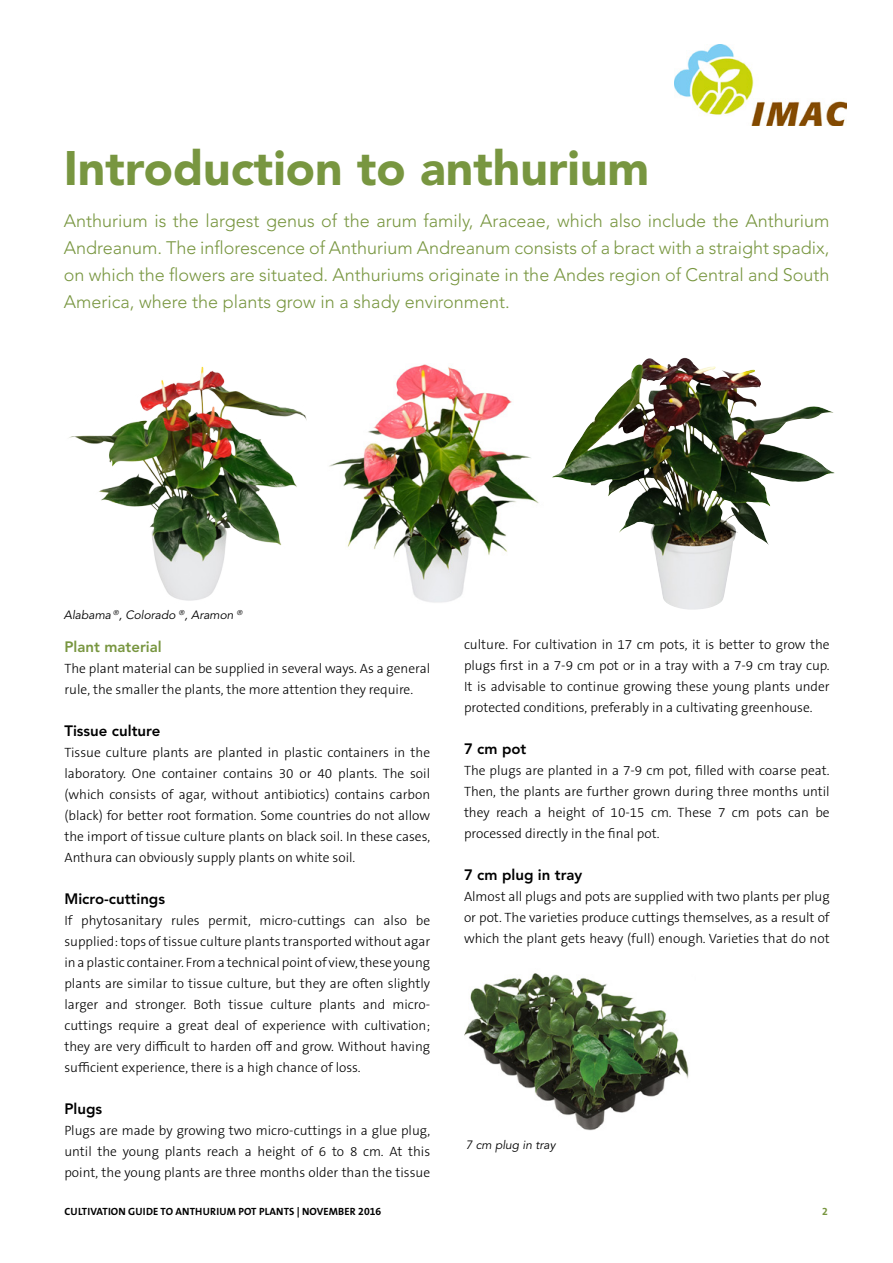
<style>
.page{position:relative;width:893px;height:1263px;background:#fff}
.page>*{position:absolute;margin:0;border:0;box-sizing:border-box;transform-origin:0 0}
.t1{font:900 48px "Avenir LT Std";color:#789640}
.t2{font:300 18px/27px "Avenir LT Std";color:#789640;text-align:justify}
.t3{font:800 15px "Avenir LT Std";color:#000}
.t4{font:800 15px "Avenir LT Std";color:#789640}
.t5{font:300 13.5px/21px "The Sans B W3";color:#000;text-align:justify}
.t6{font:italic 12px "Avenir LT Std";color:#000}
.t7{font:700 10.5px "The Sans B W7";letter-spacing:.015em;color:#000}
.t8{font:700 10.5px "The Sans B W7";color:#789640}
</style>
<div class="page">
<img style="left:675px;top:44px;width:171px;height:81px">
<img style="left:69px;top:366px;width:238px;height:235px">
<img style="left:552px;top:357px;width:217px;height:253px">
<img style="left:329px;top:364px;width:210px;height:239px">
<img style="left:464px;top:973px;width:225px;height:158px">
<h1 class="t1" style="left:64px;top:139px;width:587px">Introduction to anthurium</h1>
<p class="t2" style="left:64px;top:207px;width:767px">Anthurium is the largest genus of the arum family, Araceae, which also include the Anthurium Andreanum. The inflorescence of Anthurium Andreanum consists of a bract with a straight spadix, on which the flowers are situated. Anthuriums originate in the Andes region of Central and South America, where the plants grow in a shady environment.</p>
<p class="t6" style="left:64px;top:607px;width:180px">Alabama <sup>®</sup>, Colorado <sup>®</sup>, Aramon <sup>®</sup></p>
<p class="t4" style="left:64px;top:638px;width:99px">Plant material</p>
<p class="t5" style="left:64px;top:658px;width:367px">The plant material can be supplied in several ways. As a general rule, the smaller the plants, the more attention they require.</p>
<p class="t3" style="left:64px;top:722px;width:97px">Tissue culture</p>
<p class="t5" style="left:64px;top:742px;width:367px">Tissue culture plants are planted in plastic containers in the laboratory. One container contains 30 or 40 plants. The soil (which consists of agar, without antibiotics) contains carbon (black) for better root formation. Some countries do not allow the import of tissue culture plants on black soil. In these cases, Anthura can obviously supply plants on white soil.</p>
<p class="t3" style="left:64px;top:890px;width:102px">Micro-cuttings</p>
<p class="t5" style="left:64px;top:910px;width:367px">If phytosanitary rules permit, micro-cuttings can also be supplied: tops of tissue culture plants transported without agar in a plastic container. From a technical point of view, these young plants are similar to tissue culture, but they are often slightly larger and stronger. Both tissue culture plants and micro&shy;cuttings require a great deal of experience with cultivation; they are very difficult to harden off and grow. Without having sufficient experience, there is a high chance of loss.</p>
<p class="t3" style="left:64px;top:1100px;width:39px">Plugs</p>
<p class="t5" style="left:64px;top:1120px;width:367px">Plugs are made by growing two micro-cuttings in a glue plug, until the young plants reach a height of 6 to 8 cm. At this point, the young plants are three months older than the tissue</p>
<p class="t5" style="left:464px;top:634px;width:367px">culture. For cultivation in 17 cm pots, it is better to grow the plugs first in a 7-9 cm pot or in a tray with a 7-9 cm tray cup.<br>It is advisable to continue growing these young plants under protected conditions, preferably in a cultivating greenhouse.</p>
<p class="t3" style="left:464px;top:740px;width:64px">7 cm pot</p>
<p class="t5" style="left:464px;top:760px;width:367px">The plugs are planted in a 7-9 cm pot, filled with coarse peat.<br>Then, the plants are further grown during three months until they reach a height of 10-15 cm. These 7 cm pots can be processed directly in the final pot.</p>
<p class="t3" style="left:464px;top:866px;width:120px">7 cm plug in tray</p>
<p class="t5" style="left:464px;top:886px;width:367px">Almost all plugs and pots are supplied with two plants per plug or pot. The varieties produce cuttings themselves, as a result of which the plant gets heavy (full) enough. Varieties that do not</p>
<p class="t6" style="left:466px;top:1137px;width:91px">7 cm plug in tray</p>
<p class="t7" style="left:65px;top:1205px;width:318px">CULTIVATION GUIDE TO ANTHURIUM POT PLANTS | NOVEMBER 2016</p>
<p class="t8" style="left:822px;top:1205px;width:7px">2</p>
</div>
